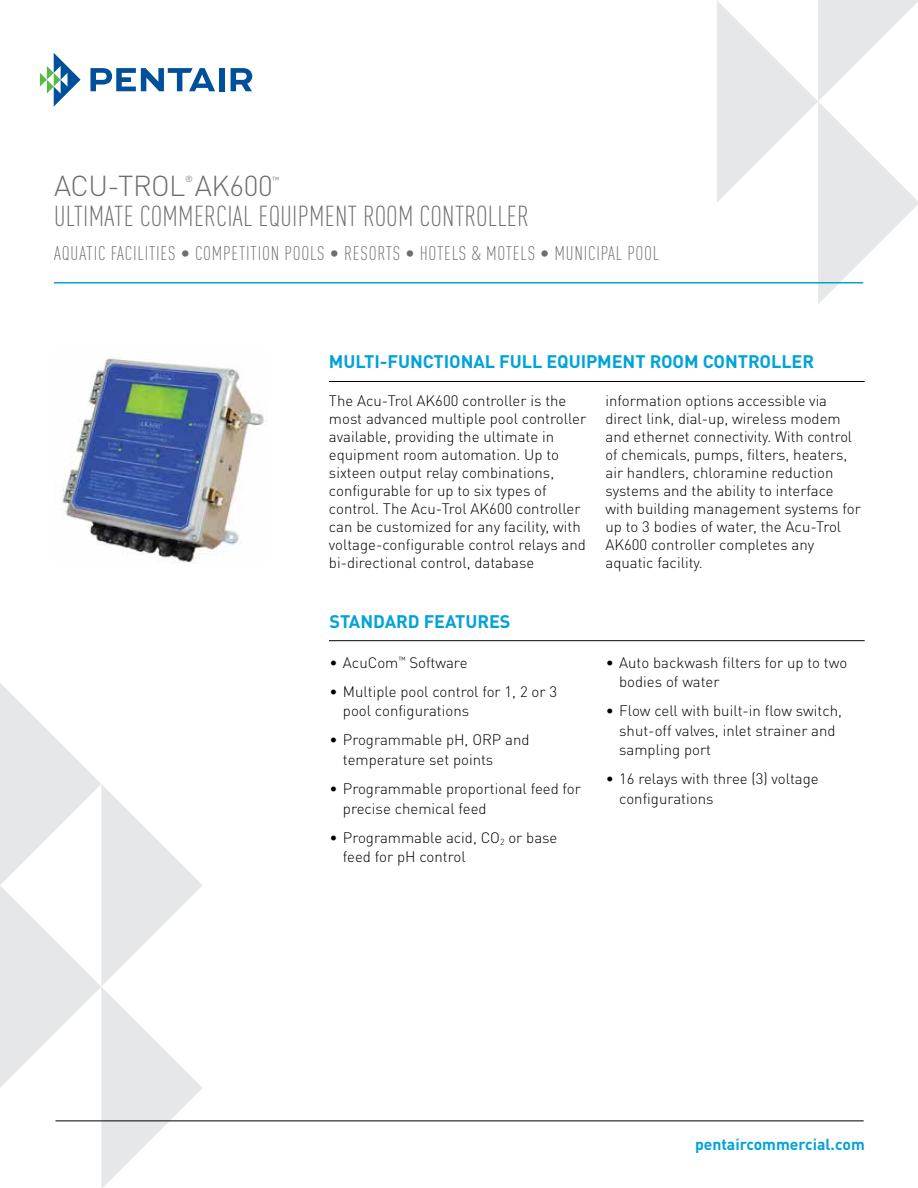
<style>
.page{position:relative;width:918px;height:1188px;background:#fff}
.page>*{position:absolute;margin:0;border:0;box-sizing:border-box;transform-origin:0 0}
.t1{font:300 condensed 28.5px "DIN Pro";letter-spacing:.01em;color:#6d6e71}
.t2{font:300 28.5px "DIN Pro";letter-spacing:-.015em;color:#6d6e71}
.t3{font:300 condensed 19.5px "DIN Pro";letter-spacing:.04em;color:#6d6e71}
.t4{font:700 18px "DIN Pro";letter-spacing:-.005em;color:#00a3d8}
.t5{font:700 15.75px "DIN Pro";color:#00a3d8}
.t6{font:300 15px/18px "DIN Pro";color:#000}
.t7{font:300 8.7px "DIN Pro";color:#6d6e71}
</style>
<div class="page">
<svg style="left:717px;top:0;width:201px;height:304px"></svg>
<svg style="left:0;top:683px;width:203px;height:505px"></svg>
<svg style="left:40px;top:53px;width:41px;height:54px"></svg>
<svg style="left:90px;top:68px;width:125px;height:23px"></svg>
<div style="left:219px;top:68px;width:5px;height:23px;background:#004f9a"></div>
<svg style="left:231px;top:68px;width:21px;height:23px"></svg>
<hr style="left:329px;top:381px;width:536px;height:1px;background:#000">
<hr style="left:329px;top:640px;width:536px;height:1px;background:#000">
<img style="left:62px;top:358px;width:204px;height:206px">
<hr style="left:54px;top:282px;width:809px;height:2px;background:#00a3d8">
<hr style="left:56px;top:1120px;width:808px;height:1px;background:#000">
<h1 class="t2" style="left:54px;top:163px;width:220px">ACU-TROL AK600</h1>
<p class="t7" style="left:185px;top:172px;width:9px">®</p>
<p class="t7" style="left:272px;top:173px;width:9px">™</p>
<h1 class="t1" style="left:54px;top:196px;width:476px">ULTIMATE COMMERCIAL EQUIPMENT ROOM CONTROLLER</h1>
<h2 class="t3" style="left:54px;top:240px;width:607px">AQUATIC FACILITIES • COMPETITION POOLS • RESORTS • HOTELS &amp; MOTELS • MUNICIPAL POOL</h2>
<p class="t4" style="left:329px;top:346px;width:487px">MULTI-FUNCTIONAL FULL EQUIPMENT ROOM CONTROLLER</p>
<p class="t6" style="left:329px;top:391px;width:259px">The Acu-Trol AK600 controller is the most advanced multiple pool controller available, providing the ultimate in equipment room automation. Up to sixteen output relay combinations, configurable for up to six types of control. The Acu-Trol AK600 controller can be customized for any facility, with voltage-configurable control relays and bi-directional control, database</p>
<p class="t6" style="left:605px;top:391px;width:257px">information options accessible via direct link, dial-up, wireless modem and ethernet connectivity. With control of chemicals, pumps, filters, heaters, air handlers, chloramine reduction systems and the ability to interface with building management systems for up to 3 bodies of water, the Acu-Trol AK600 controller completes any aquatic facility.</p>
<p class="t4" style="left:329px;top:607px;width:183px">STANDARD FEATURES</p>
<p class="t6" style="left:329px;top:652px;width:140px">• AcuCom<sup>™</sup> Software</p>
<p class="t6" style="left:343px;top:680px;width:216px;line-height:19.5px;text-indent:-14px">• Multiple pool control for 1, 2 or 3 pool configurations</p>
<p class="t6" style="left:343px;top:729px;width:188px;line-height:19.5px;text-indent:-14px">• Programmable pH, ORP and temperature set points</p>
<p class="t6" style="left:343px;top:778px;width:240px;line-height:19.5px;text-indent:-14px">• Programmable proportional feed for precise chemical feed</p>
<p class="t6" style="left:343px;top:826px;width:216px;line-height:19.5px;text-indent:-13px">• Programmable acid, CO<sub>2</sub> or base feed for pH control</p>
<p class="t6" style="left:619px;top:651px;width:230px;line-height:19.5px;text-indent:-14px">• Auto backwash filters for up to two bodies of water</p>
<p class="t6" style="left:619px;top:700px;width:224px;line-height:19.5px;text-indent:-14px">• Flow cell with built-in flow switch, shut-off valves, inlet strainer and sampling port</p>
<p class="t6" style="left:619px;top:768px;width:201px;line-height:19.5px;text-indent:-14px">• 16 relays with three (3) voltage configurations</p>
<p class="t5" style="left:695px;top:1131px;width:171px">pentaircommercial.com</p>
</div>
